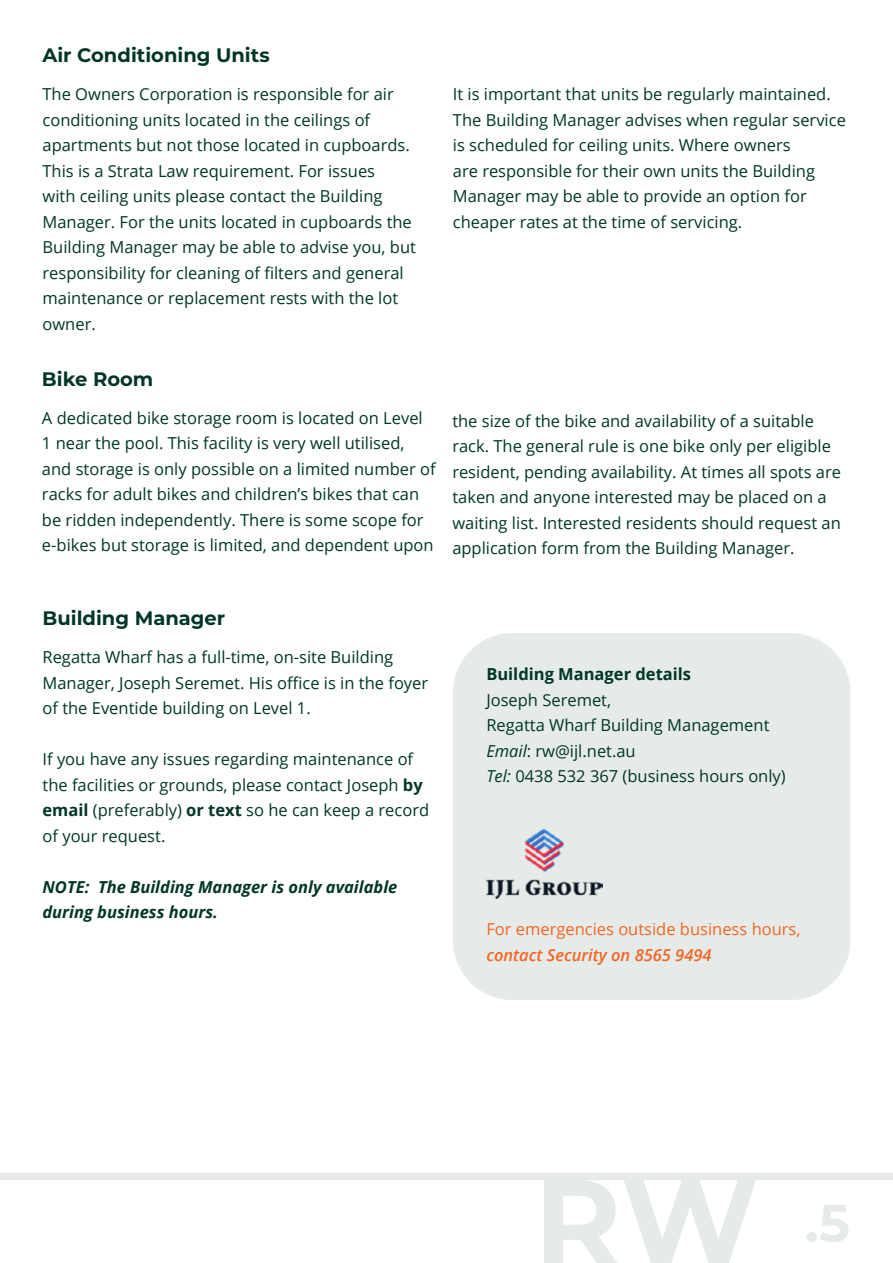
<style>
.page{position:relative;width:893px;height:1263px;background:#fff}
.page>*{position:absolute;margin:0;border:0;box-sizing:border-box;transform-origin:0 0}
.t1{font:700 52.5px "Montserrat";color:#e6ebea}
.t2{font:700 19.5px "Montserrat";color:#003628}
.t3{font:16.5px/25.5px "Open Sans";color:#003628}
.t4{font:italic 700 16.5px/25.5px "Open Sans";color:#003628}
.t5{font:16.5px "Open Sans";color:#f26621}
.t6{font:italic 600 16.5px "Open Sans";color:#f26621}
.t7{font:700 16.5px "Open Sans";color:#003628}
.s1{font-weight:700}
.s2{font-style:italic}
</style>
<div class="page">
<svg style="left:544px;top:1180px;width:212px;height:83px"></svg>
<div style="left:0;top:1173px;width:893px;height:7px;background:#e6ebe9"></div>
<div style="left:453px;top:633px;width:397px;height:367px;background:#e6ebe9;border-radius:60px"></div>
<img style="left:486px;top:828px;width:117px;height:71px">
<p class="t2" style="left:43px;top:41px;width:229px">Air Conditioning Units</p>
<p class="t3" style="left:43px;top:81px;width:375px">The Owners Corporation is responsible for air conditioning units located in the ceilings of apartments but not those located in cupboards.<br>This is a Strata Law requirement. For issues<br>with ceiling units please contact the Building Manager. For the units located in cupboards the Building Manager may be able to advise you, but responsibility for cleaning of filters and general maintenance or replacement rests with the lot owner.</p>
<p class="t3" style="left:453px;top:81px;width:395px">It is important that units be regularly maintained.<br>The Building Manager advises when regular service is scheduled for ceiling units. Where owners<br>are responsible for their own units the Building Manager may be able to provide an option for cheaper rates at the time of servicing.</p>
<p class="t2" style="left:42px;top:365px;width:113px">Bike Room</p>
<p class="t3" style="left:42px;top:405px;width:395px">A dedicated bike storage room is located on Level 1 near the pool. This facility is very well utilised, and storage is only possible on a limited number of racks for adult bikes and children’s bikes that can be ridden independently. There is some scope for e-bikes but storage is limited, and dependent upon</p>
<p class="t3" style="left:452px;top:408px;width:390px">the size of the bike and availability of a suitable rack. The general rule is one bike only per eligible resident, pending availability. At times all spots are taken and anyone interested may be placed on a waiting list. Interested residents should request an application form from the Building Manager.</p>
<p class="t2" style="left:43px;top:604px;width:184px">Building Manager</p>
<p class="t3" style="left:43px;top:644px;width:387px">Regatta Wharf has a full-time, on-site Building<br>Manager, Joseph Seremet. His office is in the foyer of the Eventide building on Level 1.</p>
<p class="t3" style="left:43px;top:746px;width:388px">If you have any issues regarding maintenance of the facilities or grounds, please contact Joseph <span class="s1">by email</span> (preferably) <span class="s1">or text</span> so he can keep a record of your request.</p>
<p class="t4" style="left:43px;top:873px;width:356px">NOTE: The Building Manager is only available during business hours.</p>
<p class="t7" style="left:486px;top:662px;width:206px">Building Manager details</p>
<p class="t3" style="left:486px;top:686px;width:301px">Joseph Seremet,<br>Regatta Wharf Building Management<br><span class="s2">Email</span>: rw@ijl.net.au<br><span class="s2">Tel:</span> 0438 532 367 (business hours only)</p>
<p class="t5" style="left:486px;top:918px;width:316px">For emergencies outside business hours,</p>
<p class="t6" style="left:486px;top:943px;width:227px">contact Security on 8565 9494</p>
<h1 class="t1" style="left:805px;top:1185px;width:46px">.5</h1>
</div>
